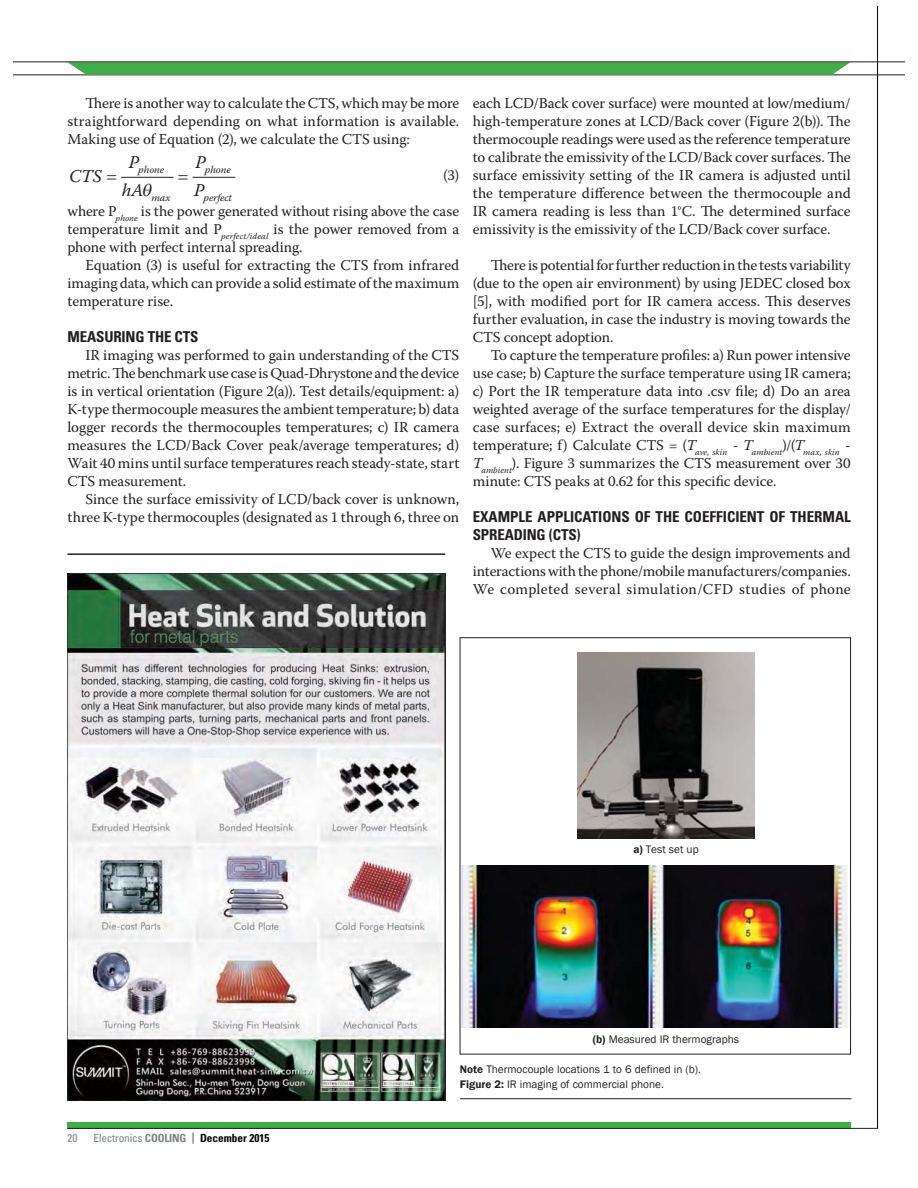
<style>
.page{position:relative;width:918px;height:1188px;background:#fff}
.page>*{position:absolute;margin:0;border:0;box-sizing:border-box;transform-origin:0 0}
.t1{font:italic 18px/27.8px "Warnock Pro";color:#231f20;text-align:center}
.t2{font:15px/18px "Warnock Pro";letter-spacing:-.005em;color:#231f20;text-align:justify}
.t3{font:700 condensed 15px/18px "Univers LT Std";color:#231f20}
.t4{font:11.25px/14.9px "Franklin Gothic";color:#231f20}
.t5{font:700 condensed 11.25px "Univers LT Std";color:#000}
.t6{font:condensed 11.25px "Univers LT Std";color:#808285}
.t7{font:italic 10.35px "Warnock Pro";color:#231f20}
.t8{font:italic 8.7px "Warnock Pro";letter-spacing:.01em;color:#231f20}
.s1{font-style:italic}
.s2{font-weight:600}
.s3{font-weight:400;color:#808285}
.s4{color:#808285}
.s5{font-weight:400;color:#231f20}
</style>
<div class="page">
<svg style="left:68px;top:1122px;width:783px;height:6px;background:#40aa48"></svg>
<hr style="left:68px;top:1128px;width:810px;height:1px;background:#231f20">
<hr style="left:877px;top:7px;width:1px;height:1121px;background:#000">
<hr style="left:14px;top:75px;width:891px;height:1px;background:#231f20">
<svg style="left:68px;top:63px;width:783px;height:12px;background:#47ac4e"></svg>
<hr style="left:14px;top:62px;width:891px;height:1px;background:#231f20">
<img style="left:68px;top:574px;width:378px;height:526px">
<hr style="left:68px;top:553px;width:377px;height:2px;background:#231f20">
<hr style="left:121px;top:177px;width:52px;height:1px;background:#231f20">
<hr style="left:193px;top:177px;width:42px;height:1px;background:#231f20">
<hr style="left:460px;top:1098px;width:391px;height:1px;background:#231f20">
<img style="left:578px;top:653px;width:177px;height:185px">
<img style="left:462px;top:865px;width:386px;height:163px">
<p class="t2" style="left:68px;top:96px;width:393px;text-indent:18px">There is another way to calculate the CTS, which may be more straightforward depending on what information is available.<br>Making use of Equation (2), we calculate the CTS using:</p>
<p class="t1" style="left:69px;top:164px;width:34px">CTS</p>
<p class="t1" style="left:122px;top:150px;width:23px">P hA</p>
<p class="t1" style="left:194px;top:150px;width:13px;text-align:left">P<br>P</p>
<p class="t7" style="left:138px;top:165px;width:27px">phone</p>
<p class="t7" style="left:205px;top:165px;width:28px">phone</p>
<p class="t7" style="left:204px;top:193px;width:30px">perfect</p>
<p class="t2" style="left:443px;top:168px;width:18px">(3)</p>
<p class="t2" style="left:68px;top:204px;width:393px">where P<sub>phone</sub> is the power generated without rising above the case temperature limit and P<sub>perfect/ideal</sub> is the power removed from a phone with perfect internal spreading.</p>
<p class="t2" style="left:68px;top:258px;width:393px;text-indent:18px">Equation (3) is useful for extracting the CTS from infrared imaging data, which can provide a solid estimate of the maximum temperature rise.</p>
<p class="t3" style="left:68px;top:329px;width:132px">MEASURING THE CTS</p>
<p class="t2" style="left:68px;top:348px;width:393px;text-indent:18px">IR imaging was performed to gain understanding of the CTS metric. The benchmark use case is Quad-Dhrystone and the device is in vertical orientation (Figure 2(a)). Test details/equipment: a)<br>K-type thermocouple measures the ambient temperature; b) data logger records the thermocouples temperatures; c) IR camera measures the LCD/Back Cover peak/average temperatures; d)<br>Wait 40 mins until surface temperatures reach steady-state, start CTS measurement.</p>
<p class="t2" style="left:68px;top:492px;width:393px;text-align:right">Since the surface emissivity of LCD/back cover is unknown, three K-type thermocouples (designated as 1 through 6, three on</p>
<p class="t7" style="left:151px;top:193px;width:21px">max</p>
<p class="t2" style="left:473px;top:96px;width:380px">each LCD/Back cover surface) were mounted at low/medium/ high-temperature zones at LCD/Back cover (Figure 2(b)). The thermocouple readings were used as the reference temperature to calibrate the emissivity of the LCD/Back cover surfaces. The surface emissivity setting of the IR camera is adjusted until the temperature difference between the thermocouple and IR camera reading is less than 1°C. The determined surface emissivity is the emissivity of the LCD/Back cover surface.</p>
<p class="t2" style="left:473px;top:258px;width:380px;text-indent:18px">There is potential for further reduction in the tests variability (due to the open air environment) by using JEDEC closed box [5], with modified port for IR camera access. This deserves further evaluation, in case the industry is moving towards the CTS concept adoption.</p>
<p class="t2" style="left:473px;top:348px;width:380px;text-indent:18px">To capture the temperature profiles: a) Run power intensive use case; b) Capture the surface temperature using IR camera; c) Port the IR temperature data into .csv file; d) Do an area weighted average of the surface temperatures for the display/ case surfaces; e) Extract the overall device skin maximum temperature; f) Calculate CTS = (<span class="s1">T</span><sub>ave,</sub> <sub>skin</sub></p>
<p class="t8" style="left:733px;top:449px;width:108px"><sup>-</sup> <sup>T</sup>ambient<sup>)/(</sup><sup>T</sup>max, skin</p>
<p class="t2" style="left:473px;top:438px;width:380px;text-indent:373px"><span class="s1">- T</span><sub>ambient</sub>). Figure 3 summarizes the CTS measurement over 30 minute: CTS peaks at 0.62 for this specific device.</p>
<p class="t3" style="left:473px;top:509px;width:380px">EXAMPLE APPLICATIONS OF THE COEFFICIENT OF THERMAL<br>SPREADING (CTS)</p>
<p class="t2" style="left:473px;top:546px;width:380px;text-indent:18px">We expect the CTS to guide the design improvements and interactions with the phone/mobile manufacturers/companies.<br>We completed several simulation/CFD studies of phone</p>
<p class="t4" style="left:633px;top:841px;width:67px"><span class="s2">a)</span> Test set up</p>
<p class="t6" style="left:68px;top:1131px;width:11px">20</p>
<p class="t5" style="left:94px;top:1133px;width:178px"><span class="s3">Electronics</span> <span class="s4">COOLING</span> <span class="s5">|</span> December 2015</p>
<p class="t4" style="left:593px;top:1032px;width:148px"><span class="s2">(b)</span> Measured IR thermographs</p>
<p class="t4" style="left:460px;top:1062px;width:243px"><span class="s2">Note</span> Thermocouple locations 1 to 6 defined in (b).<br><span class="s2">Figure 2:</span> IR imaging of commercial phone.</p>
</div>
